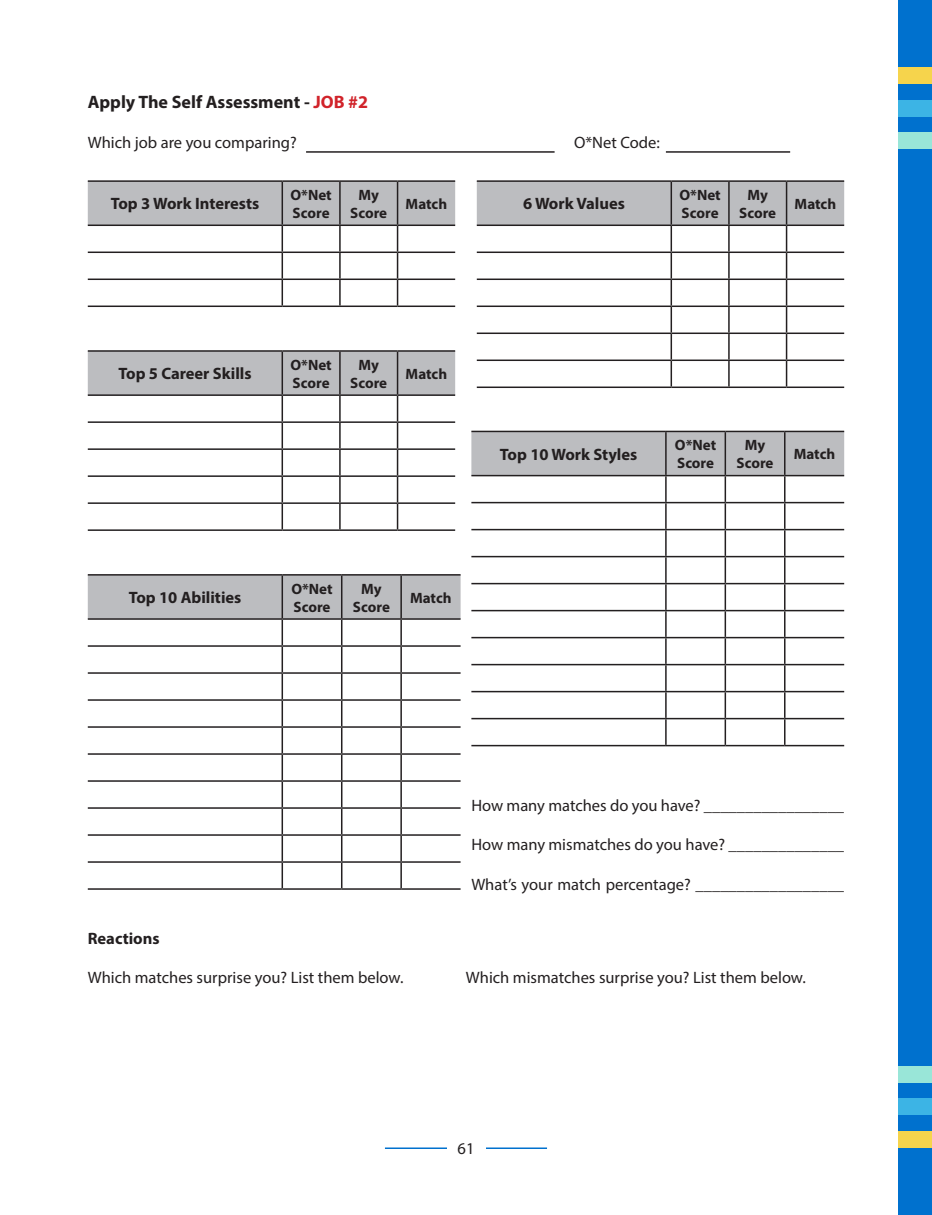
<style>
.page{position:relative;width:932px;height:1215px;background:#fff}
.page>*{position:absolute;margin:0;border:0;box-sizing:border-box;transform-origin:0 0}
.t1{font:700 18px "Myriad Pro";color:#231f20}
.t2{font:16.5px "Myriad Pro";color:#231f20}
.t3{font:700 16.5px "Myriad Pro";color:#231f20}
.t4{font:700 15px/18px "Myriad Pro";color:#231f20}
.s1{color:#d1232a}
</style>
<div class="page">
<div style="left:898px;top:0;width:34px;height:1215px;background:#0071ce"></div>
<hr style="left:385px;top:1148px;width:162px;height:1px;background:#0071ce">
<div style="left:446px;top:1130px;width:39px;height:35px;background:#fff"></div>
<div style="left:898px;top:68px;width:34px;height:16px;background:#f6d44c"></div>
<div style="left:898px;top:100px;width:34px;height:16px;background:#3cb4e5"></div>
<div style="left:898px;top:132px;width:34px;height:16px;background:#99e6d8"></div>
<div style="left:898px;top:1131px;width:34px;height:17px;background:#f6d44c"></div>
<div style="left:898px;top:1099px;width:34px;height:16px;background:#3cb4e5"></div>
<div style="left:898px;top:1066px;width:34px;height:17px;background:#99e6d8"></div>
<hr style="left:88px;top:180px;width:194px;height:2px;background:#231f20">
<hr style="left:282px;top:180px;width:58px;height:2px;background:#231f20">
<hr style="left:340px;top:180px;width:57px;height:2px;background:#231f20">
<hr style="left:397px;top:180px;width:58px;height:2px;background:#231f20">
<svg style="left:88px;top:181px;width:367px;height:125px"></svg>
<hr style="left:88px;top:306px;width:194px;height:1px;background:#231f20">
<hr style="left:282px;top:306px;width:58px;height:1px;background:#231f20">
<hr style="left:340px;top:306px;width:57px;height:1px;background:#231f20">
<hr style="left:397px;top:306px;width:58px;height:1px;background:#231f20">
<hr style="left:306px;top:151px;width:248px;height:2px;background:#231f20">
<hr style="left:666px;top:151px;width:124px;height:2px;background:#231f20">
<hr style="left:88px;top:350px;width:194px;height:2px;background:#231f20">
<hr style="left:282px;top:350px;width:58px;height:2px;background:#231f20">
<hr style="left:340px;top:350px;width:57px;height:2px;background:#231f20">
<hr style="left:397px;top:350px;width:58px;height:2px;background:#231f20">
<svg style="left:88px;top:351px;width:367px;height:178px"></svg>
<hr style="left:88px;top:529px;width:194px;height:2px;background:#231f20">
<hr style="left:282px;top:529px;width:58px;height:2px;background:#231f20">
<hr style="left:340px;top:529px;width:57px;height:2px;background:#231f20">
<hr style="left:397px;top:529px;width:58px;height:2px;background:#231f20">
<hr style="left:88px;top:574px;width:194px;height:2px;background:#231f20">
<hr style="left:282px;top:574px;width:60px;height:2px;background:#231f20">
<hr style="left:342px;top:574px;width:59px;height:2px;background:#231f20">
<hr style="left:401px;top:574px;width:59px;height:2px;background:#231f20">
<svg style="left:88px;top:575px;width:372px;height:313px"></svg>
<hr style="left:401px;top:861px;width:59px;height:2px;background:#231f20">
<hr style="left:400px;top:863px;width:2px;height:25px;background:#231f20">
<hr style="left:88px;top:888px;width:194px;height:2px;background:#231f20">
<hr style="left:282px;top:888px;width:60px;height:2px;background:#231f20">
<hr style="left:342px;top:888px;width:59px;height:2px;background:#231f20">
<hr style="left:401px;top:888px;width:59px;height:2px;background:#231f20">
<hr style="left:477px;top:180px;width:194px;height:2px;background:#231f20">
<hr style="left:671px;top:180px;width:58px;height:2px;background:#231f20">
<hr style="left:729px;top:180px;width:57px;height:2px;background:#231f20">
<hr style="left:786px;top:180px;width:58px;height:2px;background:#231f20">
<svg style="left:477px;top:181px;width:367px;height:206px"></svg>
<hr style="left:786px;top:360px;width:58px;height:1px;background:#231f20">
<hr style="left:785px;top:361px;width:2px;height:26px;background:#231f20">
<hr style="left:477px;top:387px;width:194px;height:1px;background:#231f20">
<hr style="left:671px;top:387px;width:58px;height:1px;background:#231f20">
<hr style="left:729px;top:387px;width:57px;height:1px;background:#231f20">
<hr style="left:786px;top:387px;width:58px;height:1px;background:#231f20">
<svg style="left:471px;top:431px;width:373px;height:314px"></svg>
<hr style="left:471px;top:745px;width:195px;height:1px;background:#231f20">
<hr style="left:666px;top:745px;width:59px;height:1px;background:#231f20">
<hr style="left:725px;top:745px;width:59px;height:1px;background:#231f20">
<hr style="left:784px;top:745px;width:60px;height:1px;background:#231f20">
<p class="t1" style="left:88px;top:90px;width:282px">Apply The Self Assessment - <span class="s1">JOB #2</span></p>
<p class="t2" style="left:88px;top:132px;width:210px">Which job are you comparing?</p>
<p class="t2" style="left:574px;top:132px;width:87px">O*Net Code:</p>
<p class="t3" style="left:111px;top:193px;width:150px">Top 3 Work Interests</p>
<p class="t4" style="left:290px;top:185px;width:43px">O*Net<br>Score</p>
<p class="t4" style="left:350px;top:185px;width:38px;text-align:center">My<br>Score</p>
<p class="t4" style="left:405px;top:194px;width:43px">Match</p>
<p class="t3" style="left:523px;top:193px;width:103px">6 Work Values</p>
<p class="t4" style="left:679px;top:185px;width:43px">O*Net<br>Score</p>
<p class="t4" style="left:739px;top:185px;width:38px;text-align:center">My<br>Score</p>
<p class="t4" style="left:794px;top:194px;width:43px">Match</p>
<p class="t3" style="left:118px;top:363px;width:135px">Top 5 Career Skills</p>
<p class="t4" style="left:290px;top:355px;width:43px">O*Net<br>Score</p>
<p class="t4" style="left:350px;top:355px;width:38px;text-align:center">My<br>Score</p>
<p class="t4" style="left:405px;top:364px;width:43px">Match</p>
<p class="t3" style="left:129px;top:587px;width:114px">Top 10 Abilities</p>
<p class="t4" style="left:291px;top:579px;width:43px">O*Net<br>Score</p>
<p class="t4" style="left:353px;top:579px;width:38px;text-align:center">My<br>Score</p>
<p class="t4" style="left:410px;top:588px;width:43px">Match</p>
<p class="t3" style="left:500px;top:443px;width:139px">Top 10 Work Styles</p>
<p class="t4" style="left:675px;top:436px;width:43px">O*Net<br>Score</p>
<p class="t4" style="left:736px;top:436px;width:38px;text-align:center">My<br>Score</p>
<p class="t4" style="left:793px;top:445px;width:43px">Match</p>
<p class="t2" style="left:471px;top:795px;width:374px">How many matches do you have? _________________</p>
<p class="t2" style="left:471px;top:834px;width:374px">How many mismatches do you have? ______________</p>
<p class="t2" style="left:471px;top:874px;width:374px">What’s your match percentage? __________________</p>
<p class="t3" style="left:88px;top:928px;width:73px">Reactions</p>
<p class="t2" style="left:88px;top:968px;width:317px">Which matches surprise you? List them below.</p>
<p class="t2" style="left:466px;top:968px;width:341px">Which mismatches surprise you? List them below.</p>
<p class="t2" style="left:457px;top:1138px;width:18px">61</p>
</div>
